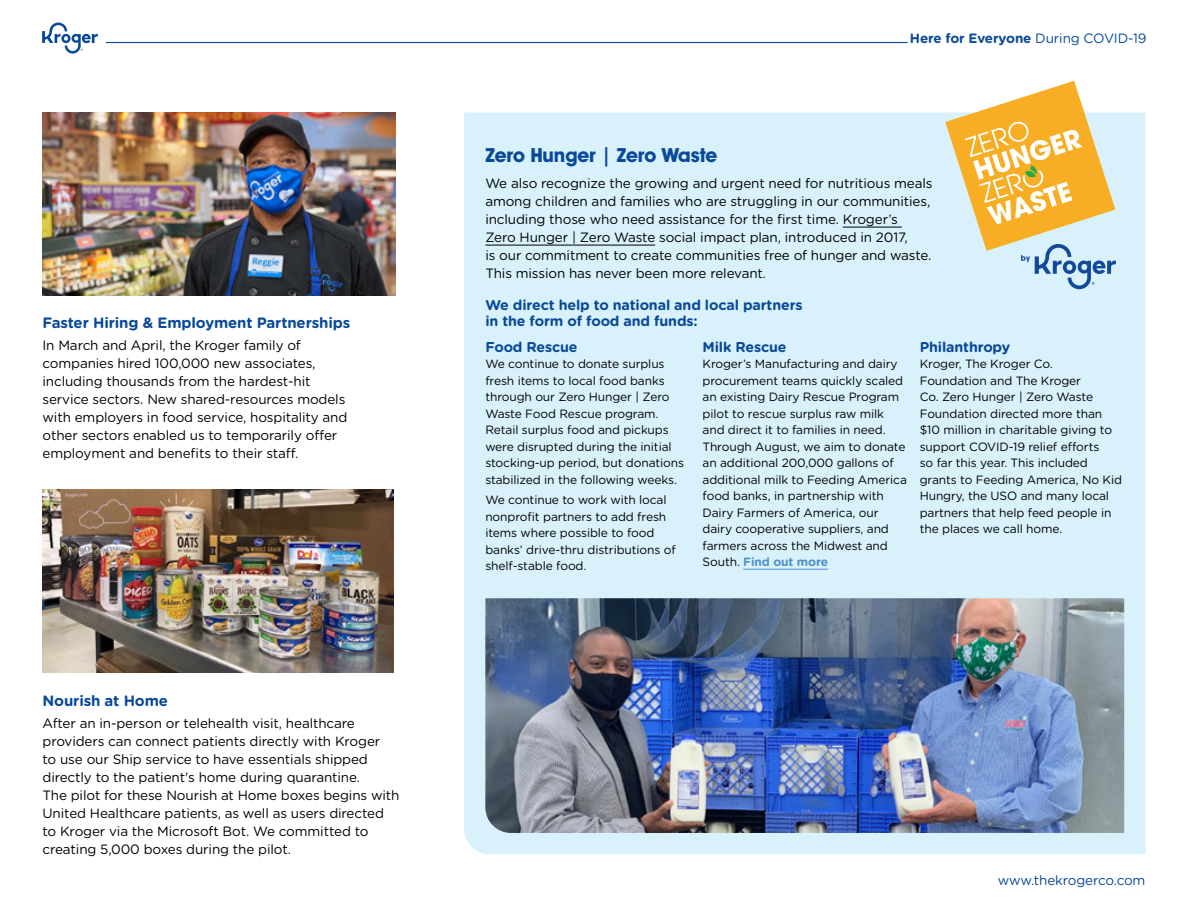
<style>
.page{position:relative;width:1188px;height:918px;background:#fff}
.page>*{position:absolute;margin:0;border:0;box-sizing:border-box;transform-origin:0 0}
.t1{font:700 19.5px "Avant Garde IT Cby BT";letter-spacing:-.01em;color:#084999}
.Body_Copy_2{font:700 15px "Gotham Rounded";letter-spacing:-.01em;color:#084999}
.t2{font:700 14.25px "Gotham Rounded";letter-spacing:-.01em;color:#084999}
.Body_Copy_2-2{font:13.5px/18px "Gotham Rounded";letter-spacing:-.01em;color:#000}
.t3{font:700 13.5px "Gotham Rounded";letter-spacing:-.01em;color:#084999}
.t4{font:13.5px "Gotham Rounded";letter-spacing:-.01em;color:#084999}
.Body_copy_3{font:12px/16.5px "Gotham Rounded";letter-spacing:-.01em;color:#000}
.s1{font-weight:400}
.s2{font-weight:700;color:#4f91cd}
</style>
<div class="page">
<div style="left:464px;top:113px;width:681px;height:741px;background:#d8f1fb"></div>
<img style="left:43px;top:490px;width:351px;height:183px">
<img style="left:485px;top:598px;width:639px;height:235px">
<img style="left:43px;top:113px;width:353px;height:182px">
<hr style="left:843px;top:227px;width:59px;height:1px;background:#000">
<hr style="left:485px;top:245px;width:170px;height:1px;background:#000">
<svg style="left:945px;top:81px;width:171px;height:208px"></svg>
<hr style="left:743px;top:569px;width:85px;height:1px;background:#4f91cd">
<hr style="left:106px;top:42px;width:802px;height:1px;background:#084999">
<svg style="left:42px;top:23px;width:56px;height:31px"></svg>
<p class="t3" style="left:910px;top:28px;width:238px">Here for Everyone <span class="s1">During COVID-19</span></p>
<h2 class="t1" style="left:485px;top:143px;width:234px">Zero Hunger | Zero Waste</h2>
<p class="Body_Copy_2-2" style="left:485px;top:174px;width:449px">We also recognize the growing and urgent need for nutritious meals among children and families who are struggling in our communities, including those who need assistance for the first time. Kroger’s<br>Zero Hunger | Zero Waste social impact plan, introduced in 2017,<br>is our commitment to create communities free of hunger and waste.<br>This mission has never been more relevant.</p>
<p class="t2" style="left:485px;top:295px;width:319px">We direct help to national and local partners</p>
<p class="Body_Copy_2" style="left:43px;top:312px;width:309px">Faster Hiring &amp; Employment Partnerships</p>
<p class="t2" style="left:485px;top:310px;width:214px">in the form of food and funds:</p>
<p class="Body_Copy_2-2" style="left:43px;top:336px;width:306px">In March and April, the Kroger family of companies hired 100,000 new associates, including thousands from the hardest-hit service sectors. New shared‑resources models with employers in food service, hospitality and other sectors enabled us to temporarily offer employment and benefits to their staff.</p>
<p class="t2" style="left:485px;top:336px;width:94px">Food Rescue</p>
<p class="Body_copy_3" style="left:485px;top:355px;width:200px">We continue to donate surplus fresh items to local food banks through our Zero Hunger | Zero<br>Waste Food Rescue program.<br>Retail surplus food and pickups were disrupted during the initial stocking-up period, but donations stabilized in the following weeks.</p>
<p class="Body_copy_3" style="left:485px;top:491px;width:192px">We continue to work with local nonprofit partners to add fresh items where possible to food banks’ drive-thru distributions of shelf-stable food.</p>
<p class="t2" style="left:703px;top:336px;width:86px">Milk Rescue</p>
<p class="Body_copy_3" style="left:703px;top:355px;width:206px">Kroger’s Manufacturing and dairy procurement teams quickly scaled an existing Dairy Rescue Program pilot to rescue surplus raw milk and direct it to families in need.<br>Through August, we aim to donate an additional 200,000 gallons of additional milk to Feeding America food banks, in partnership with<br>Dairy Farmers of America, our dairy cooperative suppliers, and farmers across the Midwest and<br>South. <span class="s2">Find out more</span></p>
<p class="t2" style="left:920px;top:336px;width:92px">Philanthropy</p>
<p class="Body_copy_3" style="left:920px;top:355px;width:204px">Kroger, The Kroger Co.<br>Foundation and The Kroger<br>Co. Zero Hunger | Zero Waste<br>Foundation directed more than $10 million in charitable giving to support COVID-19 relief efforts<br>so far this year. This included grants to Feeding America, No Kid<br>Hungry, the USO and many local partners that help feed people in the places we call home.</p>
<p class="Body_Copy_2" style="left:43px;top:690px;width:127px">Nourish at Home</p>
<p class="Body_Copy_2-2" style="left:43px;top:714px;width:358px">After an in-person or telehealth visit, healthcare providers can connect patients directly with Kroger<br>to use our Ship service to have essentials shipped directly to the patient's home during quarantine.<br>The pilot for these Nourish at Home boxes begins with United Healthcare patients, as well as users directed to Kroger via the Microsoft Bot. We committed to creating 5,000 boxes during the pilot.</p>
<p class="t4" style="left:998px;top:871px;width:149px">www.thekrogerco.com</p>
</div>
